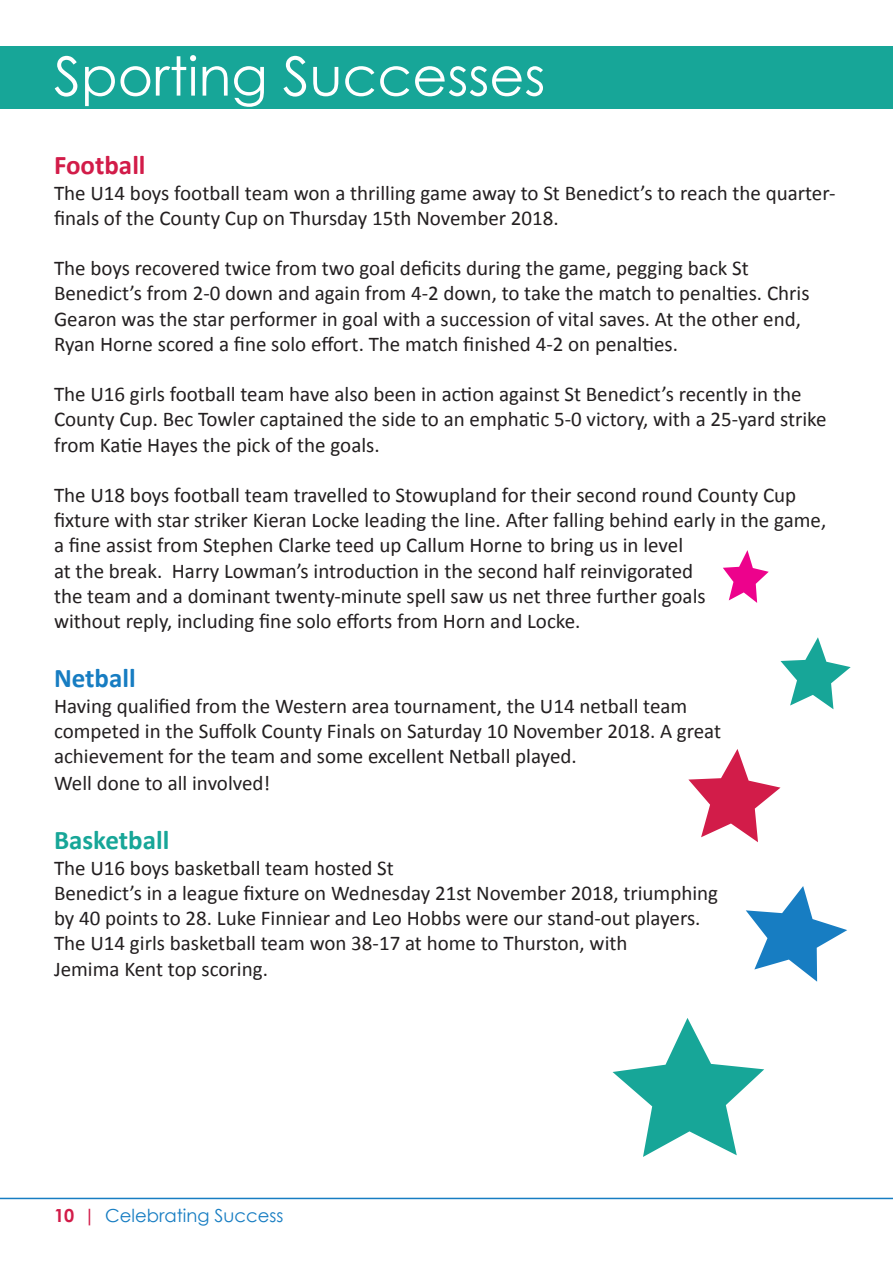
<style>
.page{position:relative;width:893px;height:1263px;background:#fff}
.page>*{position:absolute;margin:0;border:0;box-sizing:border-box;transform-origin:0 0}
.t1{font:54px "Century Gothic";color:#fff}
.t2{font:700 27px "Calibri";color:#17a698}
.t3{font:700 27px "Calibri";color:#d21c49}
.t4{font:700 27px "Calibri";color:#177dc2}
.t5{font:21px/25.2px "Calibri";color:#231f20}
.t6{font:18px "Century Gothic";color:#177dc2}
.s1{font-weight:700;color:#d21c49}
</style>
<div class="page">
<hr style="left:0;top:1198px;width:893px;height:1px;background:#177dc2">
<svg style="left:688px;top:749px;width:92px;height:93px"></svg>
<svg style="left:780px;top:637px;width:71px;height:72px"></svg>
<svg style="left:612px;top:1018px;width:152px;height:139px"></svg>
<svg style="left:746px;top:886px;width:101px;height:96px"></svg>
<svg style="left:723px;top:550px;width:46px;height:53px"></svg>
<div style="left:0;top:46px;width:893px;height:63px;background:#17a698"></div>
<p class="t1" style="left:54px;top:38px;width:493px">Sporting Successes</p>
<p class="t3" style="left:54px;top:148px;width:93px">Football</p>
<p class="t5" style="left:54px;top:180px;width:783px">The U14 boys football team won a thrilling game away to St Benedict’s to reach the quarter&shy;finals of the County Cup on Thursday 15th November 2018.</p>
<p class="t5" style="left:54px;top:256px;width:757px">The boys recovered twice from two goal deficits during the game, pegging back St Benedict’s from 2-0 down and again from 4-2 down, to take the match to penalties. Chris Gearon was the star performer in goal with a succession of vital saves. At the other end, Ryan Horne scored a fine solo effort. The match finished 4-2 on penalties.</p>
<p class="t5" style="left:54px;top:382px;width:774px">The U16 girls football team have also been in action against St Benedict’s recently in the<br>County Cup. Bec Towler captained the side to an emphatic 5-0 victory, with a 25-yard strike from Katie Hayes the pick of the goals.</p>
<p class="t5" style="left:54px;top:482px;width:774px">The U18 boys football team travelled to Stowupland for their second round County Cup fixture with star striker Kieran Locke leading the line. After falling behind early in the game, a fine assist from Stephen Clarke teed up Callum Horne to bring us in level</p>
<p class="t5" style="left:54px;top:558px;width:641px">at the break. Harry Lowman’s introduction in the second half reinvigorated</p>
<p class="t5" style="left:54px;top:583px;width:653px">the team and a dominant twenty-minute spell saw us net three further goals</p>
<p class="t5" style="left:54px;top:608px;width:528px">without reply, including fine solo efforts from Horn and Locke.</p>
<p class="t4" style="left:54px;top:661px;width:83px">Netball</p>
<p class="t5" style="left:54px;top:693px;width:635px">Having qualified from the Western area tournament, the U14 netball team</p>
<p class="t5" style="left:54px;top:718px;width:669px">competed in the Suffolk County Finals on Saturday 10 November 2018. A great</p>
<p class="t5" style="left:54px;top:743px;width:524px">achievement for the team and some excellent Netball played.</p>
<p class="t5" style="left:54px;top:770px;width:218px">Well done to all involved!</p>
<p class="t2" style="left:54px;top:823px;width:117px">Basketball</p>
<p class="t5" style="left:54px;top:855px;width:341px">The U16 boys basketball team hosted St</p>
<p class="t5" style="left:54px;top:880px;width:666px">Benedict’s in a league fixture on Wednesday 21st November 2018, triumphing</p>
<p class="t5" style="left:54px;top:905px;width:648px">by 40 points to 28. Luke Finniear and Leo Hobbs were our stand-out players.</p>
<p class="t5" style="left:54px;top:931px;width:575px">The U14 girls basketball team won 38-17 at home to Thurston, with</p>
<p class="t5" style="left:54px;top:956px;width:215px">Jemima Kent top scoring.</p>
<p class="t6" style="left:54px;top:1203px;width:231px"><span class="s1">10 |</span> Celebrating Success</p>
</div>
